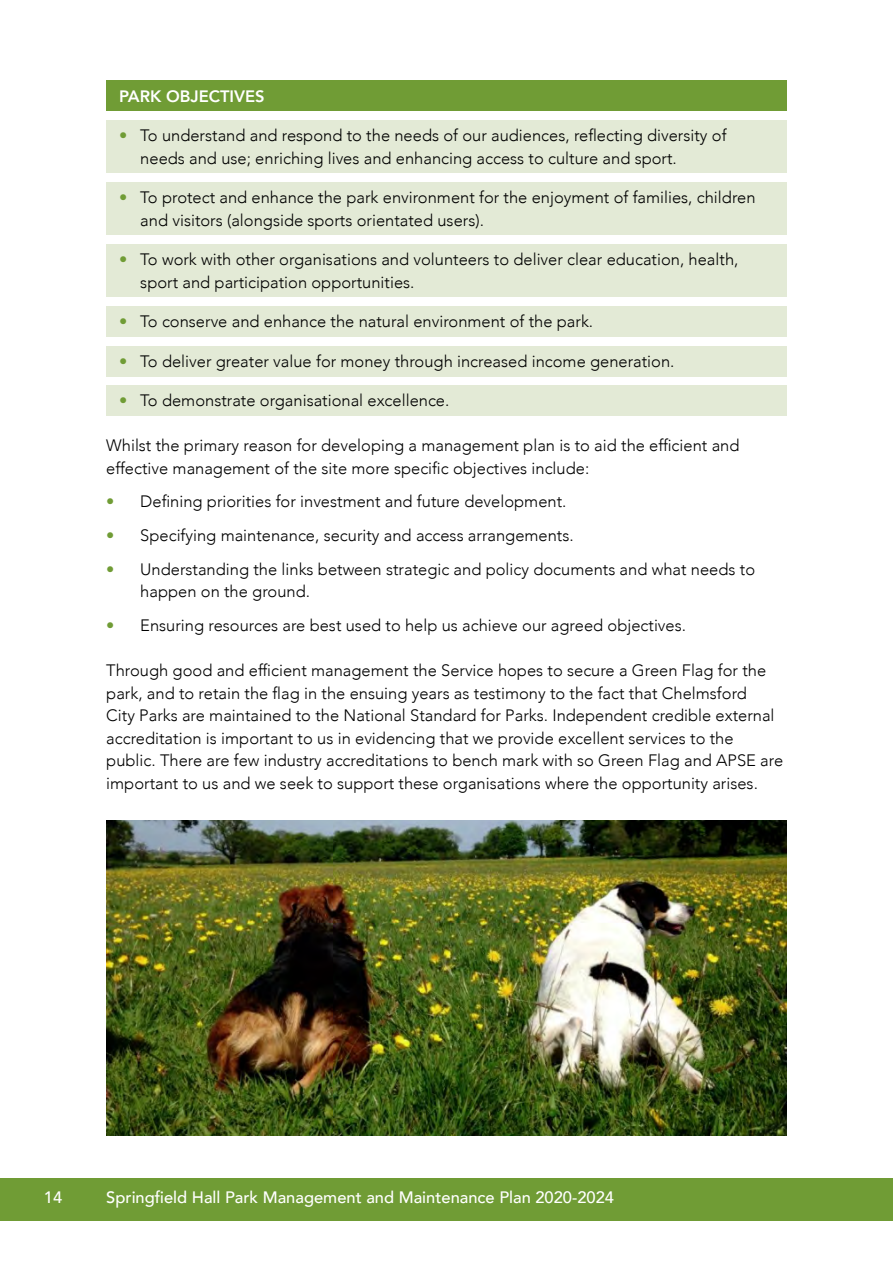
<style>
.page{position:relative;width:893px;height:1263px;background:#fff}
.page>*{position:absolute;margin:0;border:0;box-sizing:border-box;transform-origin:0 0}
.t1{font:300 16.5px/22.5px "Avenir";color:#000}
.t2{font:500 16.5px "Avenir";color:#fff}
.t3{font:800 16.5px "Avenir";color:#fff}
.s1{font-weight:800;color:#709c35}
</style>
<div class="page">
<div style="left:0;top:1178px;width:893px;height:42px;background:#709c35"></div>
<div style="left:106px;top:80px;width:681px;height:31px;background:#709c35"></div>
<div style="left:106px;top:120px;width:681px;height:53px;background:#e3ead6"></div>
<div style="left:106px;top:182px;width:681px;height:53px;background:#e3ead6"></div>
<div style="left:106px;top:244px;width:681px;height:53px;background:#e3ead6"></div>
<div style="left:106px;top:306px;width:681px;height:31px;background:#e3ead6"></div>
<div style="left:106px;top:346px;width:681px;height:30px;background:#e3ead6"></div>
<div style="left:106px;top:385px;width:681px;height:31px;background:#e3ead6"></div>
<img style="left:106px;top:821px;width:681px;height:314px">
<p class="t3" style="left:119px;top:83px;width:147px">PARK OBJECTIVES</p>
<p class="t1" style="left:140px;top:124px;width:588px;text-indent:-21px"><span class="s1">•</span> To understand and respond to the needs of our audiences, reflecting diversity of needs and use; enriching lives and enhancing access to culture and sport.</p>
<p class="t1" style="left:140px;top:186px;width:617px;text-indent:-21px"><span class="s1">•</span> To protect and enhance the park environment for the enjoyment of families, children and visitors (alongside sports orientated users).</p>
<p class="t1" style="left:140px;top:248px;width:600px;text-indent:-21px"><span class="s1">•</span> To work with other organisations and volunteers to deliver clear education, health, sport and participation opportunities.</p>
<p class="t1" style="left:119px;top:310px;width:476px"><span class="s1">•</span> To conserve and enhance the natural environment of the park.</p>
<p class="t1" style="left:119px;top:350px;width:557px"><span class="s1">•</span> To deliver greater value for money through increased income generation.</p>
<p class="t1" style="left:119px;top:389px;width:332px"><span class="s1">•</span> To demonstrate organisational excellence.</p>
<p class="t1" style="left:106px;top:434px;width:635px">Whilst the primary reason for developing a management plan is to aid the efficient and effective management of the site more specific objectives include:</p>
<p class="t1" style="left:106px;top:490px;width:462px"><span class="s1">•</span> Defining priorities for investment and future development.</p>
<p class="t1" style="left:106px;top:524px;width:469px"><span class="s1">•</span> Specifying maintenance, security and access arrangements.</p>
<p class="t1" style="left:140px;top:558px;width:616px;text-indent:-34px"><span class="s1">•</span> Understanding the links between strategic and policy documents and what needs to happen on the ground.</p>
<p class="t1" style="left:106px;top:614px;width:581px"><span class="s1">•</span> Ensuring resources are best used to help us achieve our agreed objectives.</p>
<p class="t1" style="left:106px;top:659px;width:678px">Through good and efficient management the Service hopes to secure a Green Flag for the park, and to retain the flag in the ensuing years as testimony to the fact that Chelmsford<br>City Parks are maintained to the National Standard for Parks. Independent credible external accreditation is important to us in evidencing that we provide excellent services to the public. There are few industry accreditations to bench mark with so Green Flag and APSE are important to us and we seek to support these organisations where the opportunity arises.</p>
<p class="t2" style="left:44px;top:1183px;width:20px">14</p>
<p class="t2" style="left:106px;top:1183px;width:509px">Springfield Hall Park Management and Maintenance Plan 2020-2024</p>
</div>
